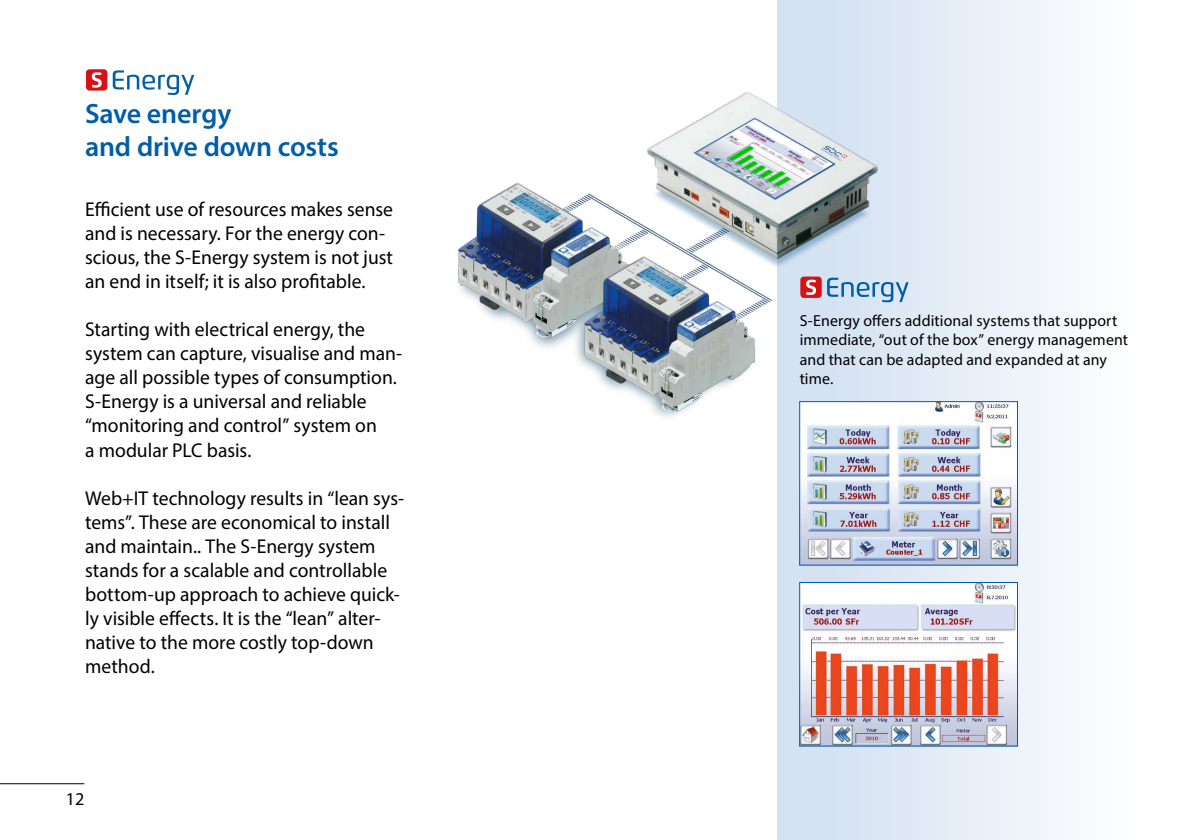
<style>
.page{position:relative;width:1191px;height:840px;background:#fff}
.page>*{position:absolute;margin:0;border:0;box-sizing:border-box;transform-origin:0 0}
.t1{font:600 28px/33.6px "Myriad Pro";letter-spacing:-.005em;color:#005da9}
.t2{font:20px/24px "Myriad Pro";color:#000}
.t3{font:18px "Myriad Pro";color:#000}
.t4{font:16px/19.2px "Myriad Pro";letter-spacing:.01em;color:#000}
</style>
<div class="page">
<div style="left:777px;top:0;width:357px;height:839px;background:linear-gradient(to right,#cdddf0,#fdfefe)"></div>
<img style="left:458px;top:86px;width:426px;height:337px">
<div style="left:86px;top:69px;width:21px;height:22px;background:#d51317;border-radius:4px"></div>
<svg style="left:113px;top:70px;width:81px;height:25px"></svg>
<svg style="left:92px;top:72px;width:10px;height:16px"></svg>
<hr style="left:0;top:782px;width:84px;height:1px;background:#000">
<div style="left:800px;top:276px;width:21px;height:22px;background:#d51317;border-radius:4px"></div>
<svg style="left:827px;top:277px;width:81px;height:25px;background:#a0c2e0"></svg>
<svg style="left:806px;top:279px;width:10px;height:16px"></svg>
<img style="left:801px;top:403px;width:215px;height:160px">
<div style="left:799px;top:401px;width:219px;height:164px;border:1px solid #005da9"></div>
<div style="left:802px;top:405px;width:97px;height:17px;background:#fff"></div>
<img style="left:801px;top:583px;width:215px;height:161px">
<div style="left:799px;top:581px;width:219px;height:165px;border:1px solid #005da9"></div>
<div style="left:802px;top:585px;width:97px;height:17px;background:#fff"></div>
<img style="left:697px;top:120px;width:135px;height:77px">
<svg style="left:748px;top:121px;width:40px;height:23px"></svg>
<p class="t1" style="left:85px;top:96px;width:255px">Save energy<br>and drive down costs</p>
<p class="t2" style="left:85px;top:197px;width:309px">Efficient use of resources makes sense and is necessary. For the energy con&shy;scious, the S-Energy system is not just an end in itself; it is also profitable.</p>
<p class="t2" style="left:85px;top:317px;width:319px">Starting with electrical energy, the system can capture, visualise and man&shy;age all possible types of consumption.<br>S-Energy is a universal and reliable “monitoring and control” system on<br>a modular PLC basis.</p>
<p class="t2" style="left:85px;top:485px;width:321px">Web+IT technology results in “lean sys&shy;tems”. These are economical to install and maintain.. The S-Energy system stands for a scalable and controllable bottom-up approach to achieve quick&shy;ly visible effects. It is the “lean” alter&shy;native to the more costly top-down method.</p>
<p class="t3" style="left:66px;top:787px;width:20px">12</p>
<p class="t4" style="left:799px;top:310px;width:330px">S-Energy offers additional systems that support immediate, “out of the box” energy management and that can be adapted and expanded at any time.</p>
</div>
